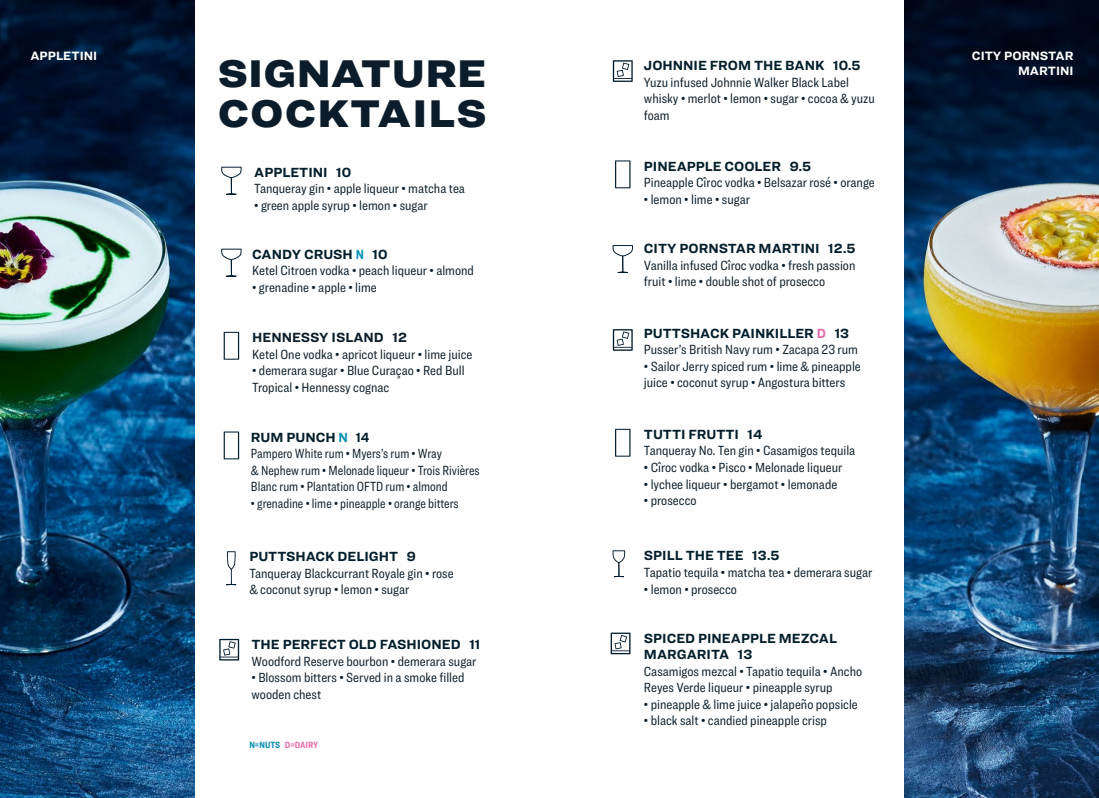
<style>
.page{position:relative;width:1099px;height:798px;background:#fff}
.page>*{position:absolute;margin:0;border:0;box-sizing:border-box;transform-origin:0 0}
.t1{font:900 40px/40px "Ringside Wide";letter-spacing:.01em;color:#0b1d2a}
.t2{font:13.75px/16.5px "Ringside Condensed";color:#0b1d2a}
.ITEM{font:700 13.75px/16.5px "Ringside";color:#031f2c}
.t3{font:13.75px/16.5px "Ringside Condensed";color:#0b1d2a;scale:.92 1}
.ITEM-2{font:700 13.75px "Ringside";color:#0b1d2a}
.ITEM-3{font:700 12.5px/15px "Ringside";color:#fff;text-align:right}
.t4{font:700 9.38px "Ringside Condensed";color:#e86ca9}
.s1{font-family:"Ringside Condensed";color:#0092b3}
.s2{color:#0092b3}
.s3{color:#008cb3}
.s4{color:#e86ca9}
</style>
<div class="page">
<svg style="left:221px;top:167px;width:21px;height:28px"></svg>
<svg style="left:221px;top:248px;width:21px;height:28px"></svg>
<svg style="left:612px;top:245px;width:21px;height:28px"></svg>
<svg style="left:612px;top:550px;width:13px;height:27px"></svg>
<svg style="left:224px;top:332px;width:15px;height:27px"></svg>
<svg style="left:224px;top:431px;width:15px;height:28px"></svg>
<svg style="left:615px;top:160px;width:15px;height:28px"></svg>
<svg style="left:615px;top:428px;width:15px;height:28px"></svg>
<svg style="left:226px;top:551px;width:10px;height:34px"></svg>
<svg style="left:219px;top:638px;width:20px;height:22px"></svg>
<svg style="left:613px;top:60px;width:19px;height:22px"></svg>
<svg style="left:613px;top:329px;width:19px;height:21px"></svg>
<svg style="left:610px;top:632px;width:20px;height:22px"></svg>
<img style="left:0;top:0;width:195px;height:797px">
<img style="left:904px;top:0;width:194px;height:797px">
<p class="ITEM-3" style="left:30px;top:48px;width:68px">APPLETINI</p>
<p class="ITEM-3" style="left:971px;top:48px;width:103px">CITY PORNSTAR<br>MARTINI</p>
<p class="t1" style="left:218px;top:52px;width:270px">SIGNATURE<br>COCKTAILS</p>
<p class="ITEM" style="left:644px;top:57px;width:218px">JOHNNIE FROM THE BANK 10.5</p>
<p class="t2" style="left:644px;top:74px;width:232px">Yuzu infused Johnnie Walker Black Label whisky • merlot • lemon • sugar • cocoa &amp; yuzu foam</p>
<p class="ITEM" style="left:254px;top:163px;width:99px">APPLETINI 10</p>
<p class="t2" style="left:254px;top:180px;width:212px">Tanqueray gin • apple liqueur • matcha tea</p>
<p class="t2" style="left:254px;top:197px;width:175px">• green apple syrup • lemon • sugar</p>
<p class="ITEM" style="left:252px;top:245px;width:137px">CANDY CRUSH <span class="s1">N</span> 10</p>
<p class="t2" style="left:252px;top:262px;width:223px">Ketel Citroen vodka • peach liqueur • almond</p>
<p class="t2" style="left:252px;top:279px;width:126px">• grenadine • apple • lime</p>
<p class="ITEM-2" style="left:252px;top:327px;width:156px">HENNESSY ISLAND 12</p>
<p class="t2" style="left:252px;top:345px;width:222px">Ketel One vodka • apricot liqueur • lime juice</p>
<p class="t2" style="left:252px;top:362px;width:214px">• demerara sugar • Blue Curaçao • Red Bull<br>Tropical • Hennessy cognac</p>
<p class="ITEM" style="left:251px;top:428px;width:120px">RUM PUNCH <span class="s2">N</span> 14</p>
<p class="t3" style="left:251px;top:445px;width:209px">Pampero White rum • Myers’s rum • Wray</p>
<p class="t3" style="left:251px;top:461px;width:250px">&amp; Nephew rum • Melonade liqueur • Trois Rivières<br>Blanc rum • Plantation OFTD rum • almond</p>
<p class="t3" style="left:251px;top:494px;width:227px">• grenadine • lime • pineapple • orange bitters</p>
<p class="ITEM" style="left:249px;top:548px;width:168px">PUTTSHACK DELIGHT 9</p>
<p class="t2" style="left:249px;top:564px;width:206px">Tanqueray Blackcurrant Royale gin • rose</p>
<p class="t2" style="left:249px;top:581px;width:162px">&amp; coconut syrup • lemon • sugar</p>
<p class="ITEM" style="left:251px;top:635px;width:230px">THE PERFECT OLD FASHIONED 11</p>
<p class="t2" style="left:251px;top:652px;width:226px">Woodford Reserve bourbon • demerara sugar</p>
<p class="t2" style="left:251px;top:668px;width:214px">• Blossom bitters • Served in a smoke filled wooden chest</p>
<p class="t4" style="left:249px;top:737px;width:70px"><span class="s3">N=NUTS</span> D=DAIRY</p>
<p class="ITEM" style="left:644px;top:157px;width:169px">PINEAPPLE COOLER 9.5</p>
<p class="t2" style="left:644px;top:174px;width:232px">Pineapple Cîroc vodka • Belsazar rosé • orange</p>
<p class="t2" style="left:644px;top:190px;width:108px">• lemon • lime • sugar</p>
<p class="ITEM" style="left:644px;top:240px;width:213px">CITY PORNSTAR MARTINI 12.5</p>
<p class="t2" style="left:644px;top:257px;width:213px">Vanilla infused Cîroc vodka • fresh passion fruit • lime • double shot of prosecco</p>
<p class="ITEM" style="left:644px;top:324px;width:207px">PUTTSHACK PAINKILLER <span class="s4">D</span> 13</p>
<p class="t2" style="left:644px;top:341px;width:216px">Pusser’s British Navy rum • Zacapa 23 rum</p>
<p class="t2" style="left:644px;top:357px;width:218px">• Sailor Jerry spiced rum • lime &amp; pineapple juice • coconut syrup • Angostura bitters</p>
<p class="ITEM" style="left:644px;top:425px;width:120px">TUTTI FRUTTI 14</p>
<p class="t2" style="left:644px;top:442px;width:213px">Tanqueray No. Ten gin • Casamigos tequila</p>
<p class="t2" style="left:644px;top:459px;width:200px">• Cîroc vodka • Pisco • Melonade liqueur</p>
<p class="t2" style="left:644px;top:475px;width:195px">• lychee liqueur • bergamot • lemonade</p>
<p class="t2" style="left:644px;top:492px;width:54px">• prosecco</p>
<p class="ITEM" style="left:644px;top:547px;width:137px">SPILL THE TEE 13.5</p>
<p class="t2" style="left:644px;top:563px;width:230px">Tapatio tequila • matcha tea • demerara sugar</p>
<p class="t2" style="left:644px;top:580px;width:94px">• lemon • prosecco</p>
<p class="ITEM" style="left:644px;top:629px;width:195px">SPICED PINEAPPLE MEZCAL<br>MARGARITA 13</p>
<p class="t2" style="left:644px;top:662px;width:220px">Casamigos mezcal • Tapatio tequila • Ancho<br>Reyes Verde liqueur • pineapple syrup</p>
<p class="t2" style="left:644px;top:695px;width:215px">• pineapple &amp; lime juice • jalapeño popsicle</p>
<p class="t2" style="left:644px;top:712px;width:184px">• black salt • candied pineapple crisp</p>
</div>
